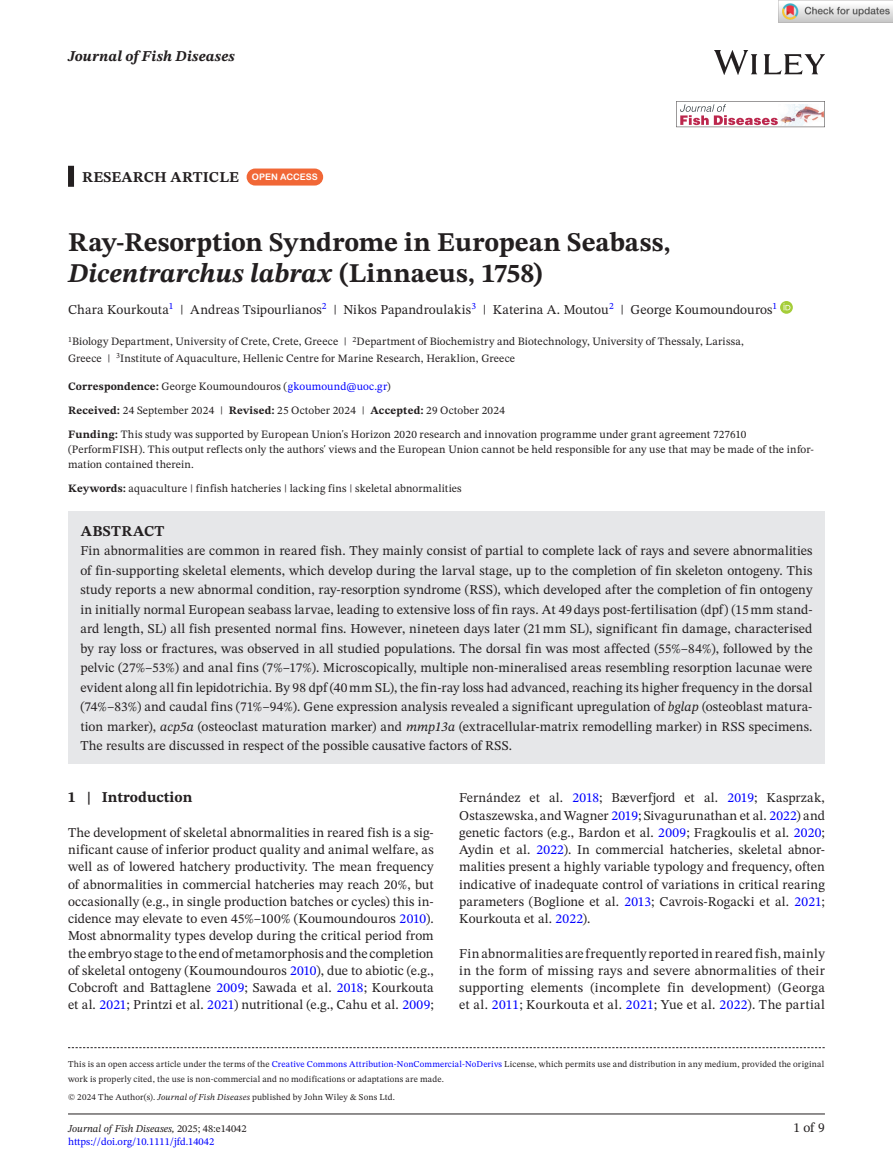
<style>
.page{position:relative;width:893px;height:1174px;background:#fff}
.page>*{position:absolute;margin:0;border:0;box-sizing:border-box;transform-origin:0 0}
.t1{font:700 27px/31.5px "STIX Two Text";color:#231f20}
.t2{font:700 15px "STIX Two Text";letter-spacing:.01em;color:#231f20}
.t3{font:italic 700 15px "STIX Two Text";letter-spacing:.01em;color:#231f20}
.t4{font:13.5px/17.2px "STIX Two Text";letter-spacing:.01em;color:#231f20;text-align:justify}
.t5{font:11.25px/24px "STIX Two Text";letter-spacing:.015em;color:#231f20}
.t6{font:italic 10.5px "STIX Two Text";color:#231f20}
.t7{font:10.5px "STIX Two Text";color:#00f}
.t8{font:9px/15px "STIX Two Text";letter-spacing:.02em;color:#231f20}
.s1{font-family:"Arial Rounded MT Bold";font-weight:400;font-size:9px;color:#fff}
.s2{font-style:italic}
.s3{font-weight:700}
.s4{color:#00f}
.s5{font-style:normal}
</style>
<div class="page">
<hr style="left:68px;top:1113px;width:757px;height:1px;background:#231f20">
<img style="left:714px;top:51px;width:111px;height:23px">
<svg style="left:676px;top:101px;width:149px;height:26px"></svg>
<div style="left:68px;top:166px;width:6px;height:21px;background:#231f20"></div>
<div style="left:68px;top:511px;width:757px;height:42px;background:#e6e7e9"></div>
<div style="left:68px;top:530px;width:757px;height:234px;background:#e6e7e9"></div>
<div style="left:247px;top:168px;width:76px;height:17px;background:#f16736;border-radius:9px"></div>
<svg style="left:780px;top:301px;width:13px;height:13px"></svg>
<svg style="left:783px;top:303px;width:7px;height:7px"></svg>
<svg style="left:68px;top:1047px;width:757px;height:1px"></svg>
<img style="left:779px;top:0;width:114px;height:23px">
<p class="t3" style="left:68px;top:46px;width:168px">Journal of Fish Diseases</p>
<p class="t2" style="left:82px;top:166px;width:237px">RESEARCH ARTICLE <span class="s1">OPEN ACCESS</span></p>
<h1 class="t1" style="left:68px;top:227px;width:604px">Ray-Resorption Syndrome in European Seabass,<br><span class="s2">Dicentrarchus labrax</span> (Linnaeus, 1758)</h1>
<p class="t4" style="left:68px;top:300px;width:710px">Chara Kourkouta<sup>1</sup> | Andreas Tsipourlianos<sup>2</sup> | Nikos Papandroulakis<sup>3</sup> | Katerina A. Moutou<sup>2</sup> | George Koumoundouros<sup>1</sup></p>
<p class="t5" style="left:68px;top:333px;width:677px;line-height:16.5px"><sup>1</sup>Biology Department, University of Crete, Crete, Greece | <sup>2</sup>Department of Biochemistry and Biotechnology, University of Thessaly, Larissa,<br>Greece | <sup>3</sup>Institute of Aquaculture, Hellenic Centre for Marine Research, Heraklion, Greece</p>
<p class="t5" style="left:68px;top:374px;width:680px"><span class="s3">Correspondence:</span> George Koumoundouros (<span class="s4">gkoumound@uoc.gr</span>)<br><span class="s3">Received:</span> 24 September 2024 | <span class="s3">Revised:</span> 25 October 2024 | <span class="s3">Accepted:</span> 29 October 2024<br><span class="s3">Funding:</span> This study was supported by European Union's Horizon 2020 research and innovation programme under grant agreement 727610</p>
<p class="t5" style="left:68px;top:441px;width:747px;line-height:15px">(PerformFISH). This output reflects only the authors' views and the European Union cannot be held responsible for any use that may be made of the infor&shy;mation contained therein.</p>
<p class="t5" style="left:68px;top:476px;width:395px"><span class="s3">Keywords:</span> aquaculture | finfish hatcheries | lacking fins | skeletal abnormalities</p>
<p class="t2" style="left:81px;top:520px;width:85px">ABSTRACT</p>
<p class="t4" style="left:80px;top:541px;width:734px;line-height:19.5px">Fin abnormalities are common in reared fish. They mainly consist of partial to complete lack of rays and severe abnormalities of fin-supporting skeletal elements, which develop during the larval stage, up to the completion of fin skeleton ontogeny. This study reports a new abnormal condition, ray-resorption syndrome (RSS), which developed after the completion of fin ontogeny in initially normal European seabass larvae, leading to extensive loss of fin rays. At 49days post-fertilisation (dpf) (15mm stand&shy;ard length, SL) all fish presented normal fins. However, nineteen days later (21mm SL), significant fin damage, characterised by ray loss or fractures, was observed in all studied populations. The dorsal fin was most affected (55%–84%), followed by the pelvic (27%–53%) and anal fins (7%–17%). Microscopically, multiple non-mineralised areas resembling resorption lacunae were evident along all fin lepidotrichia. By 98 dpf (40mm SL), the fin-ray loss had advanced, reaching its higher frequency in the dorsal (74%–83%) and caudal fins (71%–94%). Gene expression analysis revealed a significant upregulation of <span class="s2">bglap</span> (osteoblast matura&shy;tion marker), <span class="s2">acp5a</span> (osteoclast maturation marker) and <span class="s2">mmp13a</span> (extracellular-matrix remodelling marker) in RSS specimens.<br>The results are discussed in respect of the possible causative factors of RSS.</p>
<p class="t2" style="left:68px;top:786px;width:126px">1 | Introduction</p>
<p class="t4" style="left:68px;top:823px;width:367px">The development of skeletal abnormalities in reared fish is a sig&shy;nificant cause of inferior product quality and animal welfare, as well as of lowered hatchery productivity. The mean frequency of abnormalities in commercial hatcheries may reach 20%, but occasionally (e.g., in single production batches or cycles) this in&shy;cidence may elevate to even 45%–100% (Koumoundouros <span class="s4">2010</span>).<br>Most abnormality types develop during the critical period from the embryo stage to the end of metamorphosis and the completion of skeletal ontogeny (Koumoundouros <span class="s4">2010</span>), due to abiotic (e.g., Cobcroft and Battaglene <span class="s4">2009</span>; Sawada et al. <span class="s4">2018</span>; Kourkouta et al. <span class="s4">2021</span>; Printzi et al. <span class="s4">2021</span>) nutritional (e.g., Cahu et al. <span class="s4">2009</span>;</p>
<p class="t4" style="left:459px;top:789px;width:367px">Fernández et al. <span class="s4">2018</span>; Bæverfjord et al. <span class="s4">2019</span>; Kasprzak, Ostaszewska, and Wagner <span class="s4">2019</span>; Sivagurunathan et al. <span class="s4">2022</span>) and genetic factors (e.g., Bardon et al. <span class="s4">2009</span>; Fragkoulis et al. <span class="s4">2020</span>; Aydin et al. <span class="s4">2022</span>). In commercial hatcheries, skeletal abnor&shy;malities present a highly variable typology and frequency, often indicative of inadequate control of variations in critical rearing parameters (Boglione et al. <span class="s4">2013</span>; Cavrois-Rogacki et al. <span class="s4">2021</span>; Kourkouta et al. <span class="s4">2022</span>).</p>
<p class="t4" style="left:459px;top:944px;width:367px">Fin abnormalities are frequently reported in reared fish, mainly in the form of missing rays and severe abnormalities of their supporting elements (incomplete fin development) (Georga et al. <span class="s4">2011</span>; Kourkouta et al. <span class="s4">2021</span>; Yue et al. <span class="s4">2022</span>). The partial</p>
<p class="t8" style="left:68px;top:1056px;width:758px">This is an open access article under the terms of the <span class="s4">Creative Commons Attribution-NonCommercial-NoDerivs</span> License, which permits use and distribution in any medium, provided the original work is properly cited, the use is non-commercial and no modifications or adaptations are made.</p>
<p class="t8" style="left:68px;top:1089px;width:329px">© 2024 The Author(s). <span class="s2">Journal of Fish Diseases</span> published by John Wiley &amp; Sons Ltd.</p>
<p class="t6" style="left:68px;top:1121px;width:180px">Journal of Fish Diseases, <span class="s5">2025; 48:e14042</span></p>
<p class="t4" style="left:793px;top:1119px;width:33px">1 of 9</p>
<p class="t7" style="left:68px;top:1134px;width:148px">https://doi.org/10.1111/jfd.14042</p>
</div>
